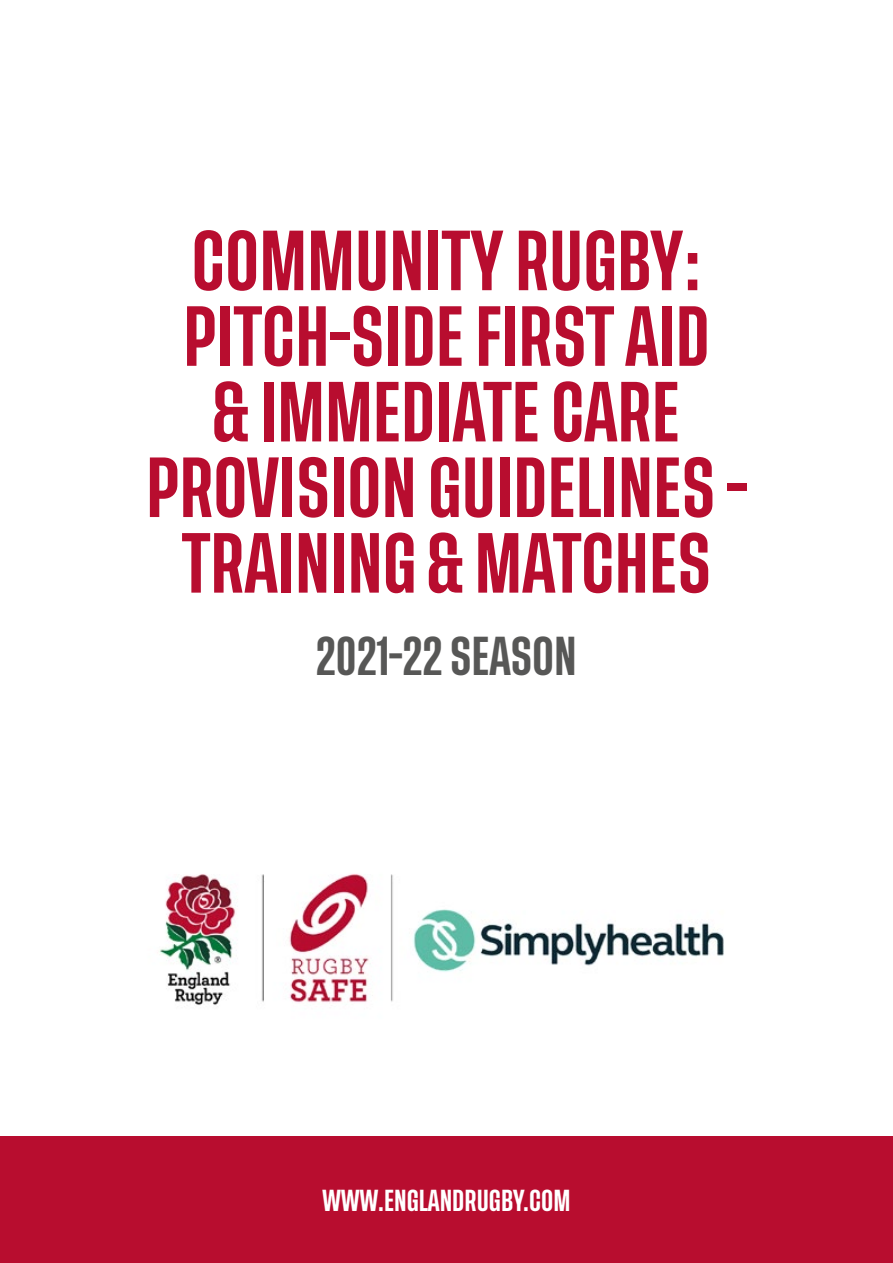
<style>
.page{position:relative;width:893px;height:1263px;background:#fff}
.page>*{position:absolute;margin:0;border:0;box-sizing:border-box;transform-origin:0 0}
.covertitle{font:500 63px/75.6px "Tusker Grotesk 5500";color:#b80d2f;text-align:center}
.heading_2{font:500 40.5px "Tusker Grotesk 5500";color:#575756}
.covertitle-2{font:500 22.5px "Tusker Grotesk 5500";color:#fff}
</style>
<div class="page">
<div style="left:0;top:1136px;width:893px;height:127px;background:#b80d2f"></div>
<img style="left:160px;top:874px;width:564px;height:131px">
<p class="covertitle" style="left:146px;top:227px;width:603px">COMMUNITY RUGBY:<br>PITCH-SIDE FIRST AID<br>&amp; IMMEDIATE CARE<br>PROVISION GUIDELINES -<br>TRAINING &amp; MATCHES</p>
<p class="heading_2" style="left:316px;top:632px;width:262px">2021-22 SEASON</p>
<p class="covertitle-2" style="left:322px;top:1187px;width:249px">WWW.ENGLANDRUGBY.COM</p>
</div>
